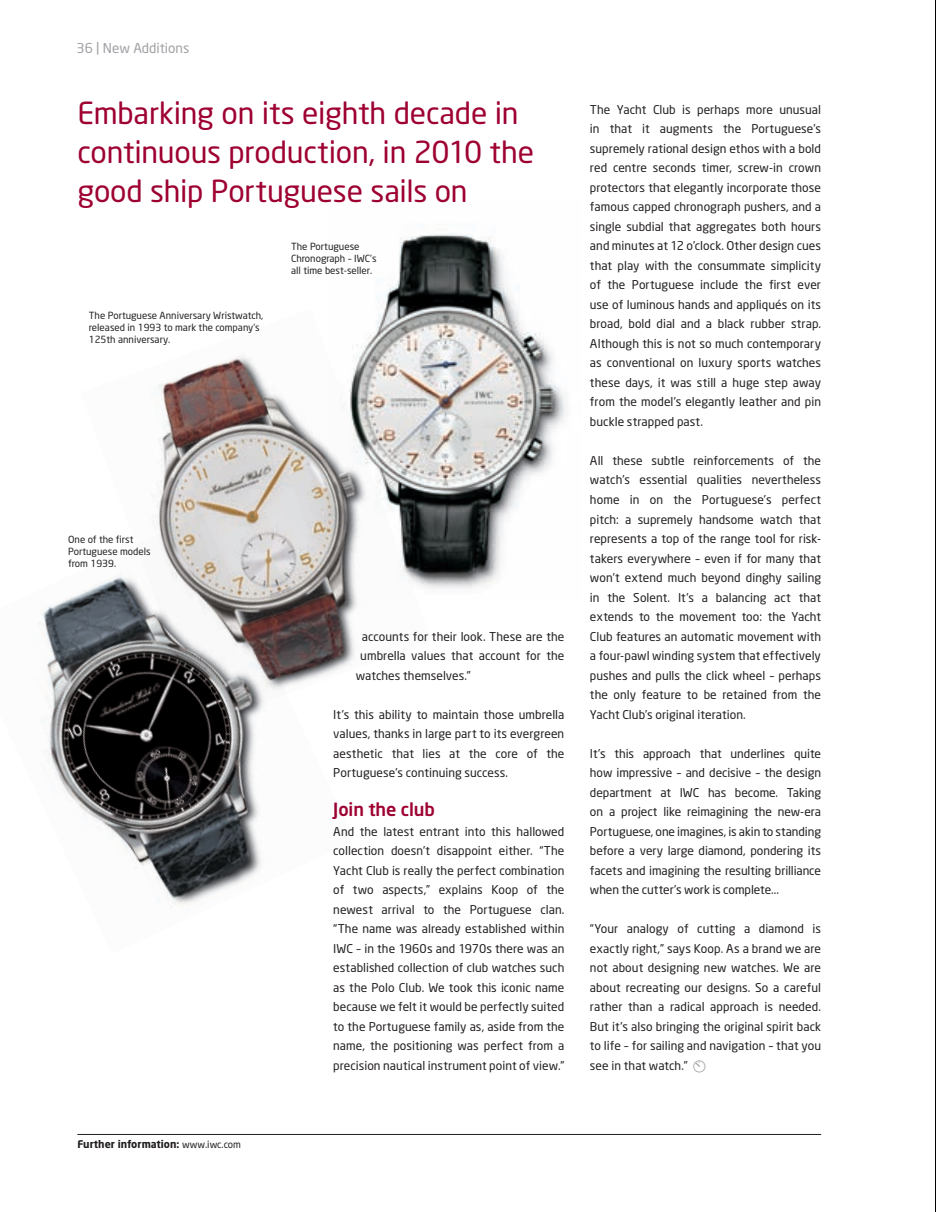
<style>
.page{position:relative;width:936px;height:1212px;background:#fff}
.page>*{position:absolute;margin:0;border:0;box-sizing:border-box;transform-origin:0 0}
.t1{font:30px/39px "Neo Sans";letter-spacing:-.005em;color:#9e0131}
.t2{font:500 18px "Neo Sans";letter-spacing:-.005em;color:#9e0131}
.t3{font:13.5px "Neo Sans";color:#a0a1a5}
.t4{font:12px/19.5px "Neo Sans";color:#231f20;text-align:justify}
.t5{font:700 10.5px "Neo Sans";color:#231f20}
.t6{font:9.75px/12px "Neo Sans";color:#231f20}
.s1{font-family:"QP Normal";color:#a0a1a5}
.s2{font-weight:400;font-size:9.75px}
</style>
<div class="page">
<img style="left:151px;top:354px;width:206px;height:255px">
<img style="left:38px;top:514px;width:317px;height:392px">
<img style="left:328px;top:234px;width:239px;height:366px">
<hr style="left:77px;top:1134px;width:744px;height:1px;background:#231f20">
<img style="left:935px;top:1px;width:1px;height:1210px">
<p class="t3" style="left:77px;top:40px;width:114px">36 | New Additions</p>
<h1 class="t1" style="left:77px;top:93px;width:458px">Embarking on its eighth decade in continuous production, in 2010 the good ship Portuguese sails on</h1>
<p class="t6" style="left:89px;top:309px;width:176px">The Portuguese Anniversary Wristwatch, released in 1993 to mark the company’s<br>125th anniversary.</p>
<p class="t6" style="left:291px;top:241px;width:87px">The Portuguese<br>Chronograph – IWC’s all time best-seller.</p>
<p class="t6" style="left:68px;top:533px;width:84px">One of the first<br>Portuguese models from 1939.</p>
<p class="t4" style="left:362px;top:626px;width:204px">accounts for their look. These are the</p>
<p class="t4" style="left:360px;top:646px;width:205px">umbrella values that account for the</p>
<p class="t4" style="left:356px;top:665px;width:117px">watches themselves.”</p>
<p class="t4" style="left:333px;top:704px;width:233px">It’s this ability to maintain those umbrella values, thanks in large part to its evergreen aesthetic that lies at the core of the Portuguese’s continuing success.</p>
<h2 class="t2" style="left:333px;top:798px;width:103px">Join the club</h2>
<p class="t4" style="left:333px;top:821px;width:233px">And the latest entrant into this hallowed collection doesn’t disappoint either. “The Yacht Club is really the perfect combination of two aspects,” explains Koop of the newest arrival to the Portuguese clan. “The name was already established within IWC – in the 1960s and 1970s there was an established collection of club watches such as the Polo Club. We took this iconic name because we felt it would be perfectly suited to the Portuguese family as, aside from the name, the positioning was perfect from a precision nautical instrument point of view.”</p>
<p class="t4" style="left:590px;top:100px;width:233px">The Yacht Club is perhaps more unusual in that it augments the Portuguese’s supremely rational design ethos with a bold red centre seconds timer, screw-in crown protectors that elegantly incorporate those famous capped chronograph pushers, and a single subdial that aggregates both hours and minutes at 12 o’clock. Other design cues that play with the consummate simplicity of the Portuguese include the first ever use of luminous hands and appliqués on its broad, bold dial and a black rubber strap.<br>Although this is not so much contemporary as conventional on luxury sports watches these days, it was still a huge step away from the model’s elegantly leather and pin buckle strapped past.</p>
<p class="t4" style="left:590px;top:451px;width:233px">All these subtle reinforcements of the watch’s essential qualities nevertheless home in on the Portuguese’s perfect pitch: a supremely handsome watch that represents a top of the range tool for risk&shy;takers everywhere – even if for many that won’t extend much beyond dinghy sailing in the Solent. It’s a balancing act that extends to the movement too: the Yacht Club features an automatic movement with a four-pawl winding system that effectively pushes and pulls the click wheel – perhaps the only feature to be retained from the Yacht Club’s original iteration.</p>
<p class="t4" style="left:590px;top:743px;width:233px">It’s this approach that underlines quite how impressive – and decisive – the design department at IWC has become. Taking on a project like reimagining the new-era Portuguese, one imagines, is akin to standing before a very large diamond, pondering its facets and imagining the resulting brilliance when the cutter’s work is complete...</p>
<p class="t4" style="left:590px;top:919px;width:233px">“Your analogy of cutting a diamond is exactly right,” says Koop. As a brand we are not about designing new watches. We are about recreating our designs. So a careful rather than a radical approach is needed.<br>But it’s also bringing the original spirit back to life – for sailing and navigation – that you see in that watch.” <span class="s1">8</span></p>
<p class="t5" style="left:77px;top:1137px;width:165px">Further information: <span class="s2">www.iwc.com</span></p>
</div>
